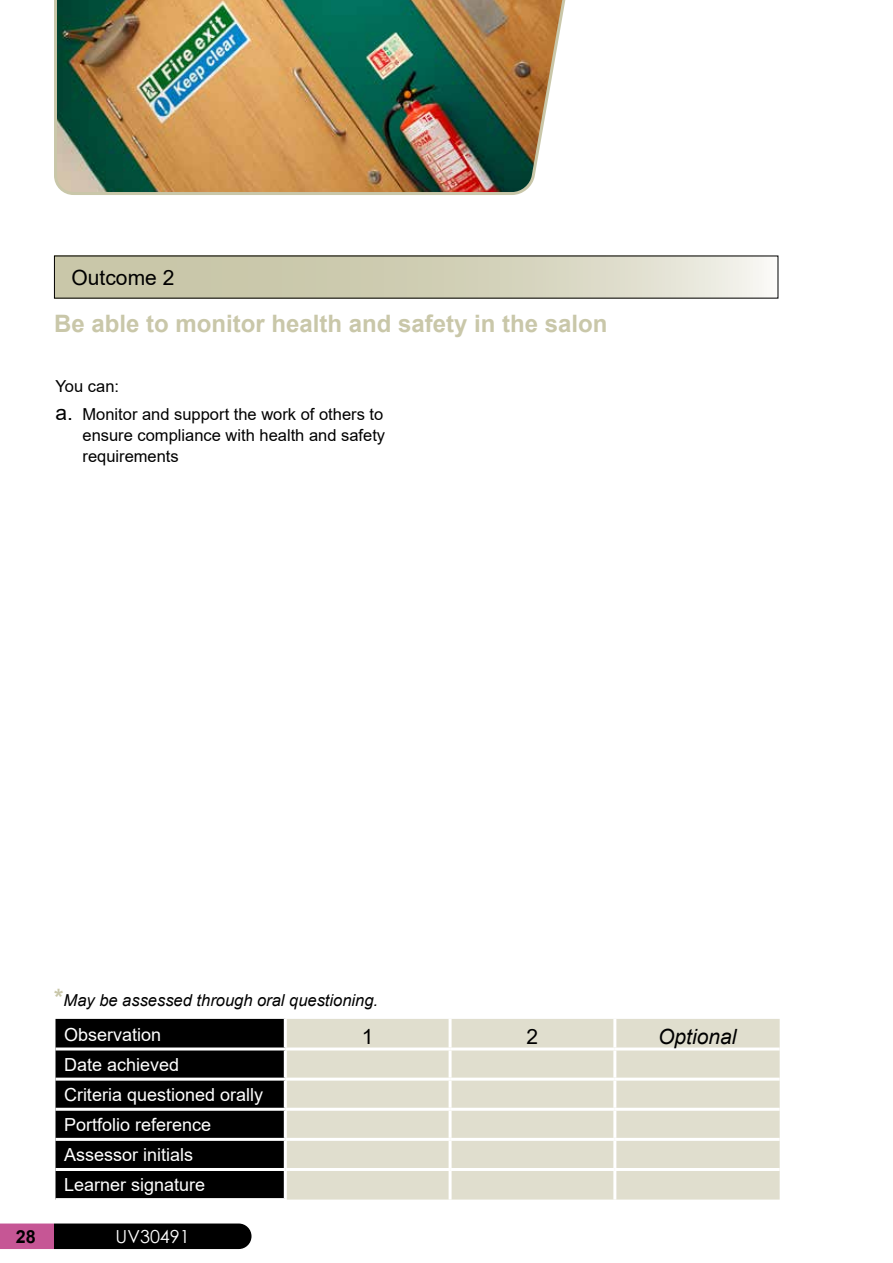
<style>
.page{position:relative;width:893px;height:1263px;background:#fff}
.page>*{position:absolute;margin:0;border:0;box-sizing:border-box;transform-origin:0 0}
.t1{font:700 24px "Arial";color:#c9c7a9}
.t2{font:21px "Arial";color:#000}
.t3{font:italic 21px "Arial";color:#000}
.t4{font:18px/30.2px "Arial";color:#fff}
.t5{font:18px "Century Gothic";color:#fff}
.t6{font:700 18px "Arial";color:#000}
.t7{font:16.5px/28.5px "Arial";color:#000}
.t8{font:italic 16.5px "Arial";color:#000}
.s1{font-size:21px}
.s2{font-weight:700;font-style:normal;font-size:24px;color:#c9c7a9}
</style>
<div class="page">
<svg style="left:56px;top:258px;width:708px;height:38px;background:#d3d2ba"></svg>
<img style="left:54px;top:0;width:512px;height:195px">
<svg style="left:0;top:1223px;width:251px;height:26px;background:#311926"></svg>
<div style="left:56px;top:1019px;width:228px;height:179px;background:#000"></div>
<div style="left:287px;top:1019px;width:493px;height:180px;background:#e0dece"></div>
<hr style="left:449px;top:1019px;width:3px;height:28px;background:#fff">
<hr style="left:613px;top:1019px;width:3px;height:28px;background:#fff">
<hr style="left:285px;top:1047px;width:165px;height:3px;background:#fff">
<hr style="left:450px;top:1047px;width:165px;height:3px;background:#fff">
<hr style="left:449px;top:1050px;width:3px;height:27px;background:#fff">
<hr style="left:615px;top:1047px;width:165px;height:3px;background:#fff">
<hr style="left:613px;top:1050px;width:3px;height:27px;background:#fff">
<hr style="left:285px;top:1077px;width:165px;height:3px;background:#fff">
<hr style="left:450px;top:1077px;width:165px;height:3px;background:#fff">
<hr style="left:449px;top:1080px;width:3px;height:28px;background:#fff">
<hr style="left:615px;top:1077px;width:165px;height:3px;background:#fff">
<hr style="left:613px;top:1080px;width:3px;height:28px;background:#fff">
<hr style="left:56px;top:1108px;width:229px;height:3px;background:#fff">
<hr style="left:285px;top:1108px;width:165px;height:3px;background:#fff">
<hr style="left:450px;top:1108px;width:165px;height:3px;background:#fff">
<hr style="left:449px;top:1111px;width:3px;height:27px;background:#fff">
<hr style="left:615px;top:1108px;width:165px;height:3px;background:#fff">
<hr style="left:613px;top:1111px;width:3px;height:27px;background:#fff">
<hr style="left:56px;top:1138px;width:229px;height:3px;background:#fff">
<hr style="left:285px;top:1138px;width:165px;height:3px;background:#fff">
<hr style="left:450px;top:1138px;width:165px;height:3px;background:#fff">
<hr style="left:449px;top:1141px;width:3px;height:27px;background:#fff">
<hr style="left:615px;top:1138px;width:165px;height:3px;background:#fff">
<hr style="left:613px;top:1141px;width:3px;height:27px;background:#fff">
<hr style="left:56px;top:1168px;width:229px;height:3px;background:#fff">
<hr style="left:285px;top:1168px;width:165px;height:3px;background:#fff">
<hr style="left:450px;top:1168px;width:165px;height:3px;background:#fff">
<hr style="left:449px;top:1171px;width:3px;height:28px;background:#fff">
<hr style="left:615px;top:1168px;width:165px;height:3px;background:#fff">
<hr style="left:613px;top:1171px;width:3px;height:28px;background:#fff">
<hr style="left:56px;top:1047px;width:229px;height:3px;background:#fff">
<hr style="left:56px;top:1077px;width:229px;height:3px;background:#fff">
<p class="t2" style="left:72px;top:263px;width:104px">Outcome 2</p>
<h1 class="t1" style="left:54px;top:307px;width:555px">Be able to monitor health and safety in the salon</h1>
<p class="t7" style="left:56px;top:372px;width:329px">You can:<br><span class="s1">a.</span> Monitor and support the work of others to</p>
<p class="t7" style="left:82px;top:425px;width:304px;line-height:21px">ensure compliance with health and safety requirements</p>
<p class="t8" style="left:54px;top:990px;width:325px"><span class="s2">*</span>May be assessed through oral questioning.</p>
<p class="t4" style="left:64px;top:1019px;width:99px">Observation</p>
<p class="t2" style="left:362px;top:1022px;width:13px">1</p>
<p class="t2" style="left:527px;top:1022px;width:13px">2</p>
<p class="t3" style="left:658px;top:1023px;width:80px">Optional</p>
<p class="t4" style="left:64px;top:1049px;width:201px">Date achieved<br>Criteria questioned orally<br>Portfolio reference<br>Assessor initials<br>Learner signature</p>
<p class="t6" style="left:16px;top:1224px;width:22px">28</p>
<p class="t5" style="left:116px;top:1223px;width:76px">UV30491</p>
</div>
